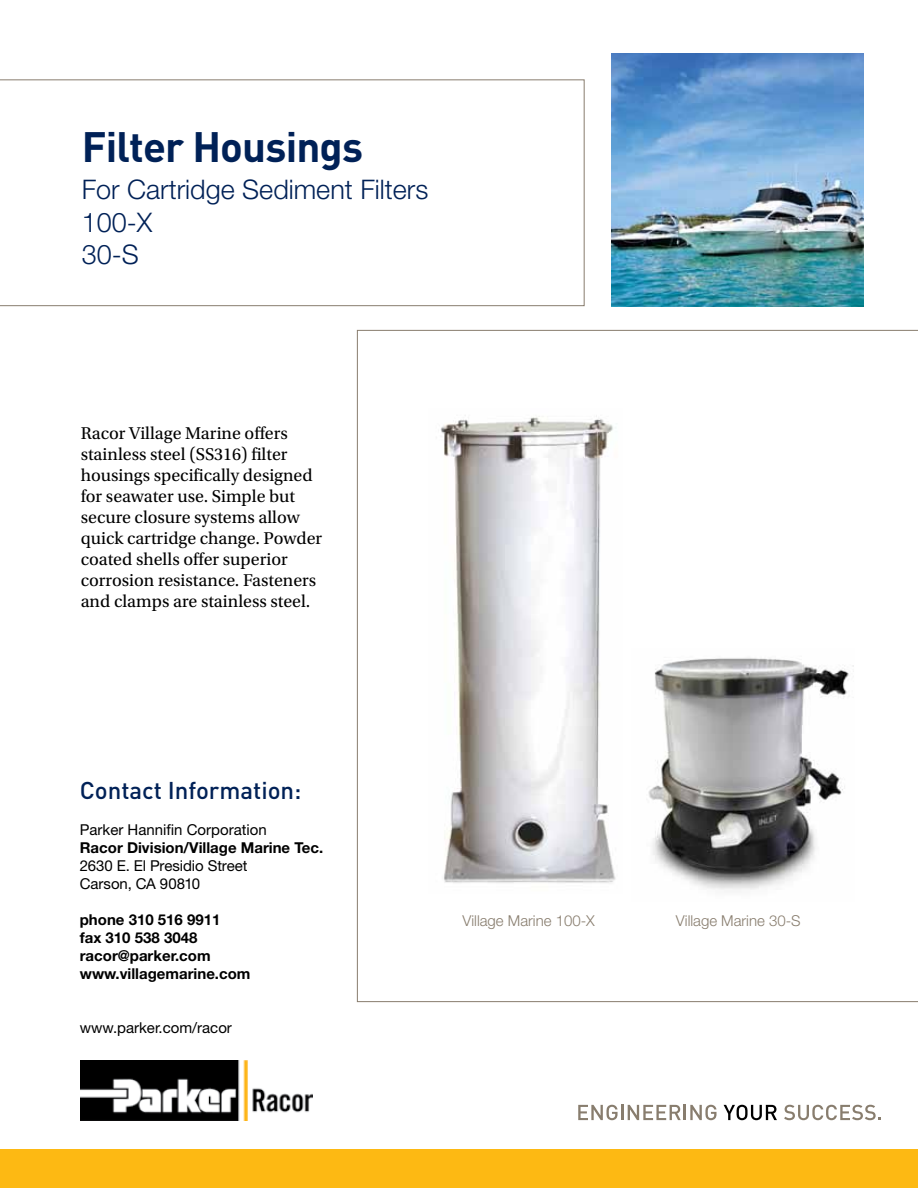
<style>
.page{position:relative;width:918px;height:1188px;background:#fff}
.page>*{position:absolute;margin:0;border:0;box-sizing:border-box;transform-origin:0 0}
.t1{font:700 42px "DINOT";letter-spacing:-.02em;color:#002157}
.t2{font:300 27px/32.4px "Helvetica Neue LT Std";color:#002157}
.t3{font:500 24px "DINOT";color:#002157}
.t4{font:18px/21px "Utopia Std";color:#000}
.t5{font:700 15px/18px "Helvetica Neue LT Std";color:#000}
.t6{font:15px/18px "Helvetica Neue LT Std";color:#000}
.t7{font:300 15px "Helvetica Neue LT Std";color:#887d6e}
</style>
<div class="page">
<svg style="left:357px;top:330px;width:561px;height:672px"></svg>
<svg style="left:578px;top:1105px;width:139px;height:15px"></svg>
<svg style="left:724px;top:1105px;width:53px;height:15px"></svg>
<svg style="left:784px;top:1105px;width:97px;height:15px"></svg>
<svg style="left:0;top:79px;width:585px;height:227px"></svg>
<div style="left:0;top:1150px;width:918px;height:38px;background:#fdb913"></div>
<img style="left:81px;top:1061px;width:231px;height:59px">
<img style="left:611px;top:54px;width:253px;height:252px">
<img style="left:429px;top:408px;width:193px;height:485px">
<img style="left:631px;top:649px;width:223px;height:253px">
<h1 class="t1" style="left:82px;top:119px;width:283px">Filter Housings</h1>
<h2 class="t2" style="left:82px;top:173px;width:348px">For Cartridge Sediment Filters<br>100-X<br>30-S</h2>
<p class="t4" style="left:81px;top:423px;width:243px">Racor Village Marine offers stainless steel (SS316) filter housings specifically designed for seawater use. Simple but secure closure systems allow quick cartridge change. Powder coated shells offer superior corrosion resistance. Fasteners and clamps are stainless steel.</p>
<h3 class="t3" style="left:80px;top:774px;width:223px">Contact Information:</h3>
<p class="t6" style="left:80px;top:820px;width:188px">Parker Hannifin Corporation</p>
<p class="t5" style="left:80px;top:838px;width:245px">Racor Division/Village Marine Tec.</p>
<p class="t6" style="left:80px;top:856px;width:169px">2630 E. El Presidio Street<br>Carson, CA 90810</p>
<p class="t5" style="left:80px;top:910px;width:172px">phone 310 516 9911<br>fax 310 538 3048 racor@parker.com www.villagemarine.com</p>
<p class="t6" style="left:80px;top:1018px;width:154px">www.parker.com/racor</p>
<p class="t7" style="left:463px;top:912px;width:134px">Village Marine 100-X</p>
<p class="t7" style="left:676px;top:912px;width:126px">Village Marine 30-S</p>
</div>
